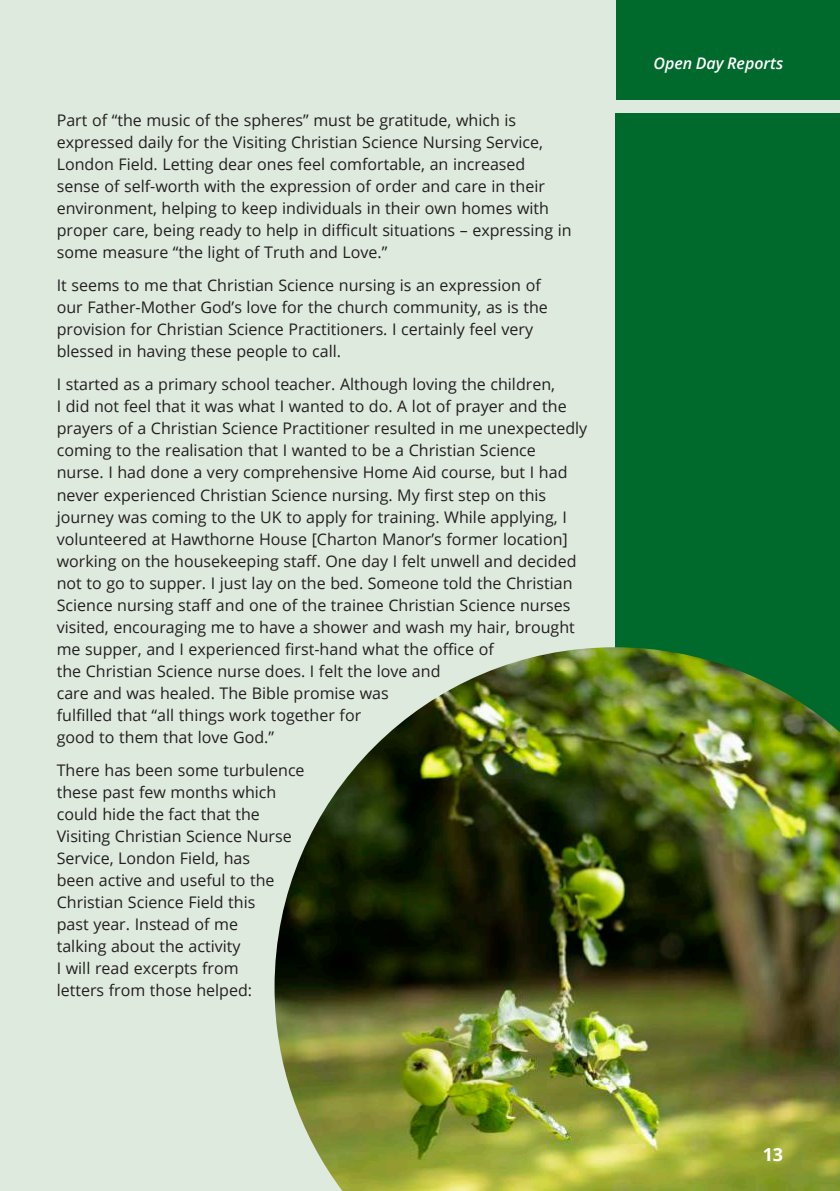
<style>
.page{position:relative;width:840px;height:1191px;background:#fff}
.page>*{position:absolute;margin:0;border:0;box-sizing:border-box;transform-origin:0 0}
.t1{font:700 18px "Open Sans";color:#fff}
.t2{font:16px/22px "Open Sans";color:#231f20}
.t3{font:italic 600 16px "Open Sans";color:#fff}
</style>
<div class="page">
<div style="left:0;top:0;width:839px;height:1191px;background:#deeade"></div>
<div style="left:616px;top:0;width:223px;height:99px;background:#00692c"></div>
<div style="left:615px;top:113px;width:224px;height:1078px;background:#00692c"></div>
<img style="left:274px;top:647px;width:565px;height:544px">
<p class="t2" style="left:57px;top:108px;width:516px">Part of “the music of the spheres” must be gratitude, which is expressed daily for the Visiting Christian Science Nursing Service, London Field. Letting dear ones feel comfortable, an increased sense of self-worth with the expression of order and care in their environment, helping to keep individuals in their own homes with proper care, being ready to help in difficult situations – expressing in some measure “the light of Truth and Love.”</p>
<p class="t2" style="left:57px;top:274px;width:492px">It seems to me that Christian Science nursing is an expression of our Father-Mother God’s love for the church community, as is the provision for Christian Science Practitioners. I certainly feel very blessed in having these people to call.</p>
<p class="t2" style="left:57px;top:373px;width:532px">I started as a primary school teacher. Although loving the children,<br>I did not feel that it was what I wanted to do. A lot of prayer and the prayers of a Christian Science Practitioner resulted in me unexpectedly coming to the realisation that I wanted to be a Christian Science<br>nurse. I had done a very comprehensive Home Aid course, but I had never experienced Christian Science nursing. My first step on this journey was coming to the UK to apply for training. While applying, I volunteered at Hawthorne House [Charton Manor’s former location] working on the housekeeping staff. One day I felt unwell and decided not to go to supper. I just lay on the bed. Someone told the Christian Science nursing staff and one of the trainee Christian Science nurses visited, encouraging me to have a shower and wash my hair, brought me supper, and I experienced first-hand what the office of<br>the Christian Science nurse does. I felt the love and<br>care and was healed. The Bible promise was<br>fulfilled that “all things work together for<br>good to them that love God.”</p>
<p class="t2" style="left:57px;top:758px;width:249px">There has been some turbulence these past few months which could hide the fact that the<br>Visiting Christian Science Nurse<br>Service, London Field, has<br>been active and useful to the<br>Christian Science Field this<br>past year. Instead of me<br>talking about the activity<br>I will read excerpts from<br>letters from those helped:</p>
<p class="t3" style="left:653px;top:52px;width:131px">Open Day Reports</p>
<p class="t1" style="left:762px;top:1141px;width:22px">13</p>
</div>
